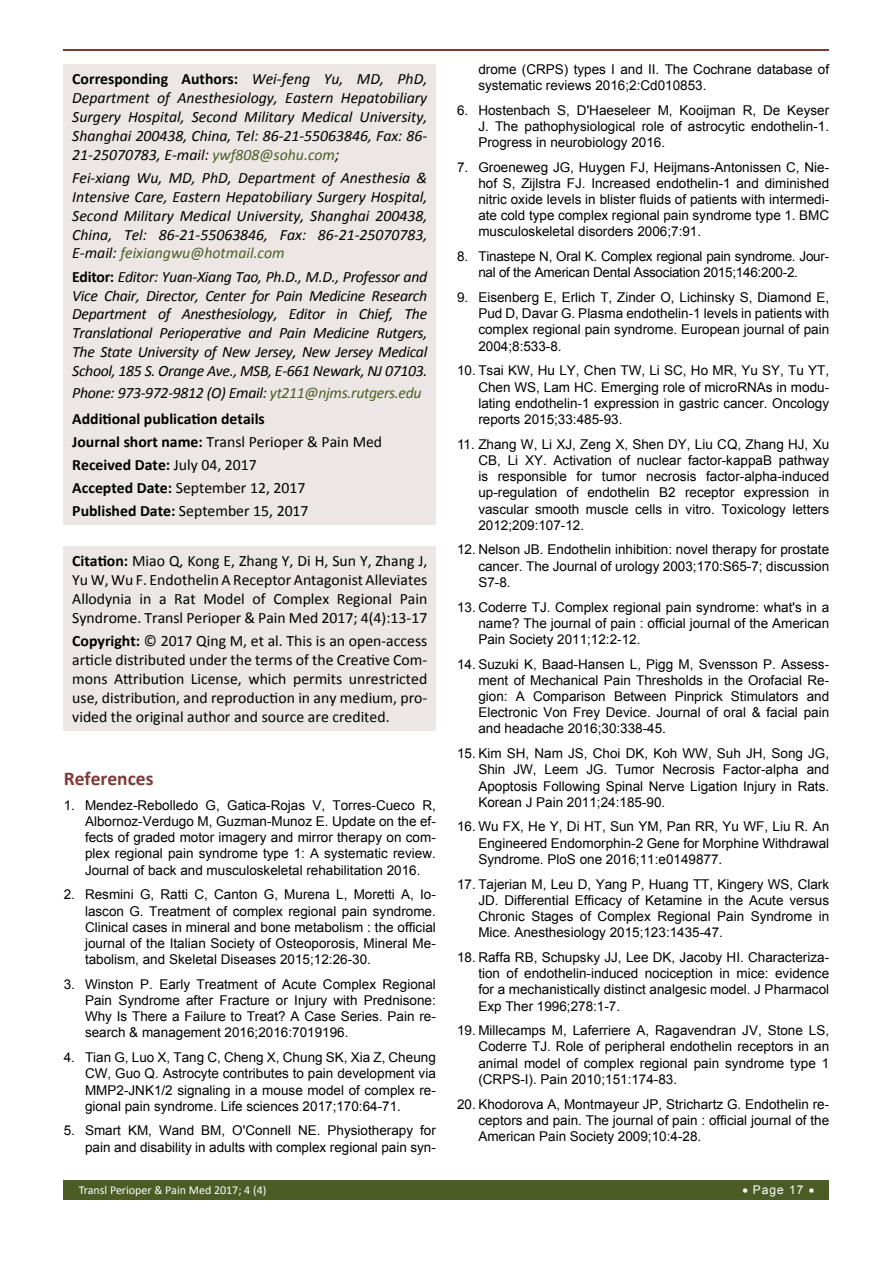
<style>
.page{position:relative;width:893px;height:1263px;background:#fff}
.page>*{position:absolute;margin:0;border:0;box-sizing:border-box;transform-origin:0 0}
.t1{font:700 19.5px "Calibri";color:#7f3836}
.t2{font:italic 15.75px/18.9px "Calibri";color:#000;text-align:justify}
.t3{font:15.75px/18.9px "Calibri";color:#000;text-align:justify}
.t4{font:700 15.75px/25.8px "Calibri";color:#000}
.t5{font:13.5px/16.2px "Arial";color:#000;text-align:justify}
.t6{font:13.5px/16.2px "Arial";letter-spacing:-.02em;color:#000}
.t7{font:12px "Calibri";color:#fff}
.t8{font:12px "Arial";letter-spacing:.08em;color:#fff}
.s1{font-weight:700;font-style:normal}
.s2{color:#4b5d25}
.s3{font-weight:400;font-style:italic}
.s4{font-weight:400;font-style:italic;color:#4b5d25}
.s5{font-weight:700}
</style>
<div class="page">
<hr style="left:64px;top:49px;width:765px;height:2px;background:#7f3836">
<div style="left:64px;top:1180px;width:765px;height:19px;background:#4b5d25"></div>
<div style="left:64px;top:64px;width:372px;height:461px;background:#ece7e5"></div>
<div style="left:64px;top:546px;width:372px;height:184px;background:#ece7e5"></div>
<p class="t2" style="left:72px;top:69px;width:357px"><span class="s1">Corresponding Authors:</span> Wei-feng Yu, MD, PhD, Department of Anesthesiology, Eastern Hepatobiliary Surgery Hospital, Second Military Medical University, Shanghai 200438, China, Tel: 86-21-55063846, Fax: 86- 21-25070783, E-mail: <span class="s2">ywf808@sohu.com</span>;</p>
<p class="t2" style="left:72px;top:168px;width:357px">Fei-xiang Wu, MD, PhD, Department of Anesthesia &amp; Intensive Care, Eastern Hepatobiliary Surgery Hospital, Second Military Medical University, Shanghai 200438, China, Tel: 86-21-55063846, Fax: 86-21-25070783, E-mail: <span class="s2">feixiangwu@hotmail.com</span></p>
<p class="t2" style="left:72px;top:266px;width:357px"><span class="s1">Editor:</span> Editor: Yuan-Xiang Tao, Ph.D., M.D., Professor and Vice Chair, Director, Center for Pain Medicine Research Department of Anesthesiology, Editor in Chief, The Translational Perioperative and Pain Medicine Rutgers, The State University of New Jersey, New Jersey Medical School, 185 S. Orange Ave., MSB, E-661 Newark, NJ 07103.</p>
<p class="t4" style="left:72px;top:379px;width:351px"><span class="s3">Phone: 973-972-9812 (O) Email:</span> <span class="s4">yt211@njms.rutgers.edu<br></span>Additional publication details</p>
<p class="t3" style="left:72px;top:430px;width:311px;line-height:23.1px;text-align:left"><span class="s5">Journal short name:</span> Transl Perioper &amp; Pain Med <span class="s5">Received Date:</span> July 04, 2017<br><span class="s5">Accepted Date:</span> September 12, 2017<br><span class="s5">Published Date:</span> September 15, 2017</p>
<p class="t3" style="left:72px;top:552px;width:357px"><span class="s5">Citation:</span> Miao Q, Kong E, Zhang Y, Di H, Sun Y, Zhang J, Yu W, Wu F. Endothelin A Receptor Antagonist Alleviates Allodynia in a Rat Model of Complex Regional Pain Syndrome. Transl Perioper &amp; Pain Med 2017; 4(4):13-17</p>
<p class="t3" style="left:72px;top:631px;width:357px"><span class="s5">Copyright:</span> © 2017 Qing M, et al. This is an open-access article distributed under the terms of the Creative Com&shy;mons Attribution License, which permits unrestricted use, distribution, and reproduction in any medium, pro&shy;vided the original author and source are credited.</p>
<h1 class="t1" style="left:64px;top:766px;width:91px">References</h1>
<p class="t5" style="left:85px;top:797px;width:352px;text-indent:-21px">1. Mendez-Rebolledo G, Gatica-Rojas V, Torres-Cueco R, Albornoz-Verdugo M, Guzman-Munoz E. Update on the ef&shy;fects of graded motor imagery and mirror therapy on com&shy;plex regional pain syndrome type 1: A systematic review.<br>Journal of back and musculoskeletal rehabilitation 2016.</p>
<p class="t5" style="left:85px;top:886px;width:352px;text-indent:-21px">2. Resmini G, Ratti C, Canton G, Murena L, Moretti A, Io&shy;lascon G. Treatment of complex regional pain syndrome.<br>Clinical cases in mineral and bone metabolism : the official journal of the Italian Society of Osteoporosis, Mineral Me&shy;tabolism, and Skeletal Diseases 2015;12:26-30.</p>
<p class="t5" style="left:85px;top:976px;width:352px;text-indent:-21px">3. Winston P. Early Treatment of Acute Complex Regional Pain Syndrome after Fracture or Injury with Prednisone:<br>Why Is There a Failure to Treat? A Case Series. Pain re&shy;search &amp; management 2016;2016:7019196.</p>
<p class="t5" style="left:85px;top:1049px;width:352px;text-indent:-21px">4. Tian G, Luo X, Tang C, Cheng X, Chung SK, Xia Z, Cheung CW, Guo Q. Astrocyte contributes to pain development via MMP2-JNK1/2 signaling in a mouse model of complex re&shy;gional pain syndrome. Life sciences 2017;170:64-71.</p>
<p class="t5" style="left:64px;top:1123px;width:374px;text-align:right">5. Smart KM, Wand BM, O'Connell NE. Physiotherapy for pain and disability in adults with complex regional pain syn-</p>
<p class="t5" style="left:478px;top:61px;width:352px">drome (CRPS) types I and II. The Cochrane database of systematic reviews 2016;2:Cd010853.</p>
<p class="t5" style="left:478px;top:102px;width:352px;text-indent:-21px">6. Hostenbach S, D'Haeseleer M, Kooijman R, De Keyser J. The pathophysiological role of astrocytic endothelin-1.<br>Progress in neurobiology 2016.</p>
<p class="t5" style="left:478px;top:159px;width:352px;text-indent:-21px">7. Groeneweg JG, Huygen FJ, Heijmans-Antonissen C, Nie&shy;hof S, Zijlstra FJ. Increased endothelin-1 and diminished nitric oxide levels in blister fluids of patients with intermedi&shy;ate cold type complex regional pain syndrome type 1. BMC musculoskeletal disorders 2006;7:91.</p>
<p class="t6" style="left:478px;top:248px;width:352px;text-indent:-21px">8. Tinastepe N, Oral K. Complex regional pain syndrome. Jour&shy;nal of the American Dental Association 2015;146:200-2.</p>
<p class="t5" style="left:478px;top:289px;width:352px;text-indent:-21px">9. Eisenberg E, Erlich T, Zinder O, Lichinsky S, Diamond E, Pud D, Davar G. Plasma endothelin-1 levels in patients with complex regional pain syndrome. European journal of pain 2004;8:533-8.</p>
<p class="t5" style="left:478px;top:363px;width:352px;text-indent:-21px">10. Tsai KW, Hu LY, Chen TW, Li SC, Ho MR, Yu SY, Tu YT, Chen WS, Lam HC. Emerging role of microRNAs in modu&shy;lating endothelin-1 expression in gastric cancer. Oncology reports 2015;33:485-93.</p>
<p class="t5" style="left:478px;top:436px;width:352px;text-indent:-21px">11. Zhang W, Li XJ, Zeng X, Shen DY, Liu CQ, Zhang HJ, Xu CB, Li XY. Activation of nuclear factor-kappaB pathway is responsible for tumor necrosis factor-alpha-induced up-regulation of endothelin B2 receptor expression in vascular smooth muscle cells in vitro. Toxicology letters 2012;209:107-12.</p>
<p class="t5" style="left:478px;top:542px;width:352px;text-indent:-21px">12. Nelson JB. Endothelin inhibition: novel therapy for prostate cancer. The Journal of urology 2003;170:S65-7; discussion S7-8.</p>
<p class="t5" style="left:478px;top:599px;width:352px;text-indent:-21px">13. Coderre TJ. Complex regional pain syndrome: what's in a name? The journal of pain : official journal of the American Pain Society 2011;12:2-12.</p>
<p class="t5" style="left:478px;top:656px;width:352px;text-indent:-21px">14. Suzuki K, Baad-Hansen L, Pigg M, Svensson P. Assess&shy;ment of Mechanical Pain Thresholds in the Orofacial Re&shy;gion: A Comparison Between Pinprick Stimulators and Electronic Von Frey Device. Journal of oral &amp; facial pain and headache 2016;30:338-45.</p>
<p class="t5" style="left:478px;top:745px;width:352px;text-indent:-21px">15. Kim SH, Nam JS, Choi DK, Koh WW, Suh JH, Song JG, Shin JW, Leem JG. Tumor Necrosis Factor-alpha and Apoptosis Following Spinal Nerve Ligation Injury in Rats.<br>Korean J Pain 2011;24:185-90.</p>
<p class="t5" style="left:478px;top:819px;width:352px;text-indent:-21px">16. Wu FX, He Y, Di HT, Sun YM, Pan RR, Yu WF, Liu R. An Engineered Endomorphin-2 Gene for Morphine Withdrawal Syndrome. PloS one 2016;11:e0149877.</p>
<p class="t5" style="left:478px;top:876px;width:352px;text-indent:-21px">17. Tajerian M, Leu D, Yang P, Huang TT, Kingery WS, Clark JD. Differential Efficacy of Ketamine in the Acute versus Chronic Stages of Complex Regional Pain Syndrome in Mice. Anesthesiology 2015;123:1435-47.</p>
<p class="t5" style="left:478px;top:949px;width:352px;text-indent:-21px">18. Raffa RB, Schupsky JJ, Lee DK, Jacoby HI. Characteriza&shy;tion of endothelin-induced nociception in mice: evidence for a mechanistically distinct analgesic model. J Pharmacol Exp Ther 1996;278:1-7.</p>
<p class="t5" style="left:478px;top:1022px;width:352px;text-indent:-21px">19. Millecamps M, Laferriere A, Ragavendran JV, Stone LS, Coderre TJ. Role of peripheral endothelin receptors in an animal model of complex regional pain syndrome type 1 (CRPS-I). Pain 2010;151:174-83.</p>
<p class="t5" style="left:478px;top:1096px;width:352px;text-indent:-21px">20. Khodorova A, Montmayeur JP, Strichartz G. Endothelin re&shy;ceptors and pain. The journal of pain : official journal of the American Pain Society 2009;10:4-28.</p>
<p class="t7" style="left:79px;top:1182px;width:189px">Transl Perioper &amp; Pain Med 2017; 4 (4)</p>
<p class="t8" style="left:742px;top:1182px;width:73px">• Page 17 •</p>
</div>
